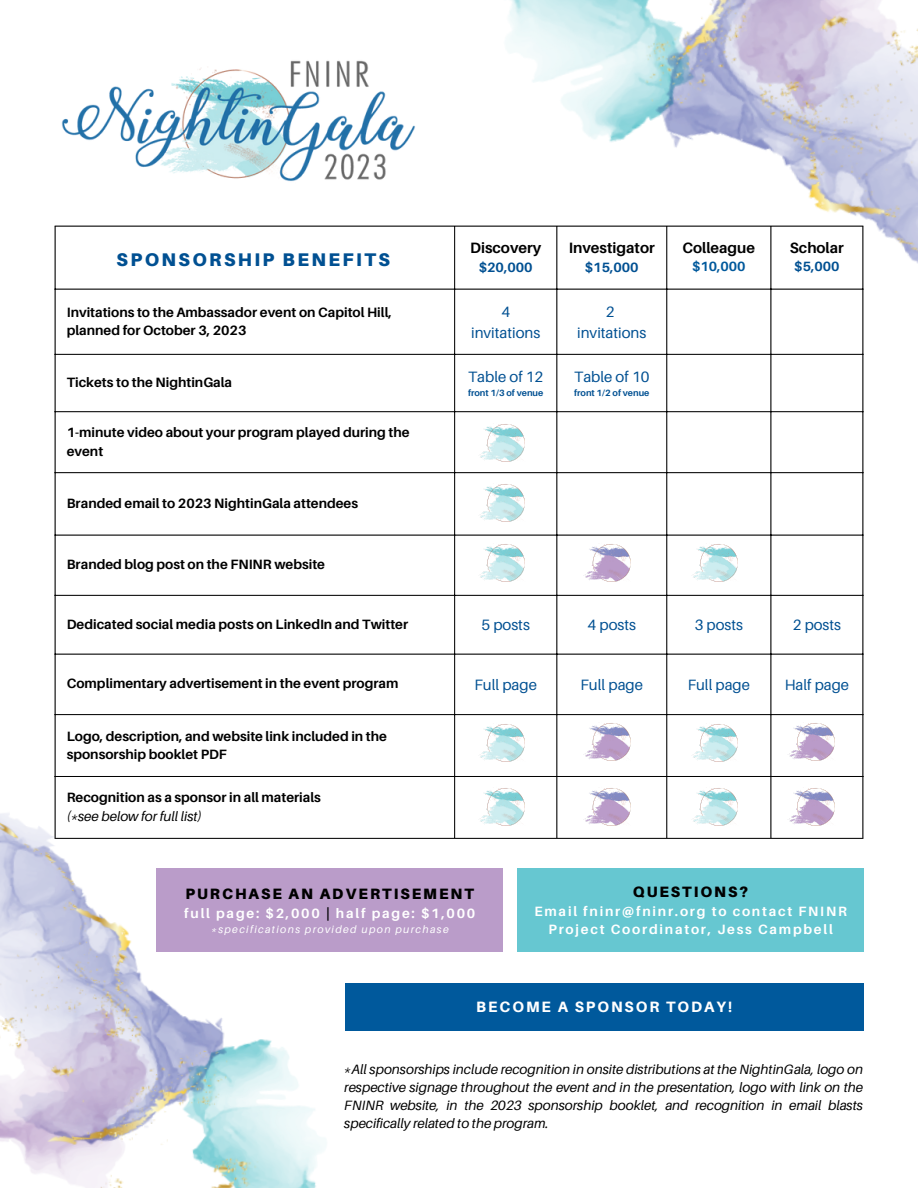
<style>
.page{position:relative;width:918px;height:1188px;background:#fff}
.page>*{position:absolute;margin:0;border:0;box-sizing:border-box;transform-origin:0 0}
.t1{font:900 18.3px "Aileron";letter-spacing:.13em;color:#005092}
.t2{font:15px/21px "Aileron";color:#005092;text-align:center}
.t3{font:900 15px "Aileron";letter-spacing:.13em;color:#000}
.t4{font:700 15px "Aileron";color:#000}
.t5{font:800 15px "Aileron";letter-spacing:.13em;color:#fff}
.t6{font:14.85px "Aileron";color:#005092}
.t7{font:700 14.85px "Aileron";color:#000}
.t8{font:700 13.5px/18.8px "Aileron";color:#000}
.t9{font:italic 13.5px/18px "Aileron";color:#000;text-align:justify}
.t10{font:700 13.5px/18px "Aileron";letter-spacing:.13em;color:#fff;text-align:center}
.t11{font:700 13.5px "Aileron";color:#005092}
.t12{font:700 13.35px "Aileron";color:#00599c}
.t13{font:700 13.35px "Aileron";color:#005092}
.t14{font:italic 10.5px "Aileron";letter-spacing:.13em;color:#fff}
.t15{font:700 9px "Aileron";color:#005092}
.s1{color:#000}
</style>
<div class="page">
<img style="left:218px;top:0;width:700px;height:529px">
<svg style="left:56px;top:227px;width:806px;height:611px"></svg>
<hr style="left:55px;top:227px;width:1px;height:611px;background:#000">
<hr style="left:454px;top:227px;width:1px;height:611px;background:#000">
<hr style="left:556px;top:227px;width:1px;height:611px;background:#000">
<hr style="left:666px;top:227px;width:1px;height:611px;background:#000">
<hr style="left:771px;top:227px;width:1px;height:611px;background:#000">
<hr style="left:862px;top:227px;width:1px;height:611px;background:#000">
<hr style="left:55px;top:226px;width:808px;height:1px;background:#000">
<hr style="left:55px;top:289px;width:808px;height:1px;background:#000">
<hr style="left:55px;top:354px;width:808px;height:1px;background:#000">
<hr style="left:55px;top:411px;width:808px;height:1px;background:#000">
<hr style="left:55px;top:472px;width:808px;height:1px;background:#000">
<hr style="left:55px;top:535px;width:808px;height:1px;background:#000">
<hr style="left:55px;top:595px;width:808px;height:1px;background:#000">
<hr style="left:55px;top:654px;width:808px;height:1px;background:#000">
<hr style="left:55px;top:714px;width:808px;height:1px;background:#000">
<hr style="left:55px;top:776px;width:808px;height:1px;background:#000">
<hr style="left:55px;top:838px;width:808px;height:1px;background:#000">
<img style="left:0;top:757px;width:532px;height:431px">
<img style="left:478px;top:784px;width:49px;height:44px">
<img style="left:478px;top:720px;width:49px;height:44px">
<img style="left:478px;top:540px;width:49px;height:44px">
<img style="left:478px;top:480px;width:49px;height:44px">
<img style="left:478px;top:420px;width:49px;height:44px">
<img style="left:583px;top:784px;width:49px;height:44px">
<img style="left:583px;top:720px;width:49px;height:44px">
<img style="left:583px;top:540px;width:49px;height:44px">
<img style="left:691px;top:720px;width:49px;height:44px">
<img style="left:691px;top:784px;width:49px;height:44px">
<img style="left:787px;top:784px;width:50px;height:44px">
<img style="left:787px;top:720px;width:50px;height:44px">
<div style="left:157px;top:869px;width:346px;height:83px;background:#ba9cc9"></div>
<div style="left:518px;top:869px;width:346px;height:83px;background:#66c7d1"></div>
<div style="left:345px;top:984px;width:518px;height:47px;background:#00599c"></div>
<img style="left:61px;top:54px;width:357px;height:130px">
<img style="left:691px;top:540px;width:49px;height:44px">
<h1 class="t1" style="left:117px;top:249px;width:275px">SPONSORSHIP BENEFITS</h1>
<p class="t4" style="left:470px;top:239px;width:73px">Discovery</p>
<p class="t11" style="left:479px;top:259px;width:55px">$20,000</p>
<p class="t4" style="left:569px;top:239px;width:88px">Investigator</p>
<p class="t11" style="left:585px;top:259px;width:55px">$15,000</p>
<p class="t8" style="left:67px;top:302px;width:327px">Invitations to the Ambassador event on Capitol Hill, planned for October 3, 2023</p>
<p class="t2" style="left:471px;top:300px;width:71px">4 invitations</p>
<p class="t2" style="left:577px;top:300px;width:71px">2 invitations</p>
<p class="t8" style="left:67px;top:373px;width:167px">Tickets to the NightinGala</p>
<p class="t2" style="left:468px;top:366px;width:77px">Table of 12</p>
<p class="t15" style="left:468px;top:388px;width:77px">front 1/3 of venue</p>
<p class="t2" style="left:574px;top:366px;width:77px">Table of 10</p>
<p class="t15" style="left:574px;top:388px;width:77px">front 1/2 of venue</p>
<p class="t8" style="left:67px;top:423px;width:344px">1-minute video about your program played during the event</p>
<p class="t8" style="left:67px;top:493px;width:293px">Branded email to 2023 NightinGala attendees</p>
<p class="t8" style="left:67px;top:555px;width:260px">Branded blog post on the FNINR website</p>
<p class="t7" style="left:683px;top:238px;width:74px">Colleague</p>
<p class="t12" style="left:692px;top:259px;width:55px">$10,000</p>
<p class="t7" style="left:790px;top:238px;width:55px">Scholar</p>
<p class="t13" style="left:794px;top:259px;width:47px">$5,000</p>
<p class="t8" style="left:67px;top:614px;width:343px">Dedicated social media posts on LinkedIn and Twitter</p>
<p class="t2" style="left:482px;top:614px;width:50px">5 posts</p>
<p class="t2" style="left:588px;top:614px;width:50px">4 posts</p>
<p class="t6" style="left:695px;top:615px;width:50px">3 posts</p>
<p class="t6" style="left:793px;top:615px;width:50px">2 posts</p>
<p class="t8" style="left:67px;top:674px;width:333px">Complimentary advertisement in the event program</p>
<p class="t2" style="left:474px;top:674px;width:64px">Full page</p>
<p class="t2" style="left:580px;top:674px;width:64px">Full page</p>
<p class="t6" style="left:688px;top:675px;width:64px">Full page</p>
<p class="t6" style="left:785px;top:675px;width:66px">Half page</p>
<p class="t8" style="left:67px;top:726px;width:322px">Logo, description, and website link included in the sponsorship booklet PDF</p>
<p class="t8" style="left:67px;top:788px;width:256px">Recognition as a sponsor in all materials</p>
<p class="t9" style="left:67px;top:807px;width:137px">(*see below for full list)</p>
<p class="t3" style="left:186px;top:884px;width:290px">PURCHASE AN ADVERTISEMENT</p>
<p class="t10" style="left:184px;top:904px;width:293px">full page: $2,000 <span class="s1">|</span> half page: $1,000</p>
<p class="t14" style="left:211px;top:922px;width:239px">*specifications provided upon purchase</p>
<p class="t3" style="left:633px;top:882px;width:117px">QUESTIONS?</p>
<p class="t10" style="left:534px;top:902px;width:314px">Email fninr@fninr.org to contact FNINR<br>Project Coordinator, Jess Campbell</p>
<p class="t5" style="left:476px;top:997px;width:257px">BECOME A SPONSOR TODAY!</p>
<p class="t9" style="left:344px;top:1060px;width:520px">*All sponsorships include recognition in onsite distributions at the NightinGala, logo on respective signage throughout the event and in the presentation, logo with link on the FNINR website, in the 2023 sponsorship booklet, and recognition in email blasts specifically related to the program.</p>
</div>
